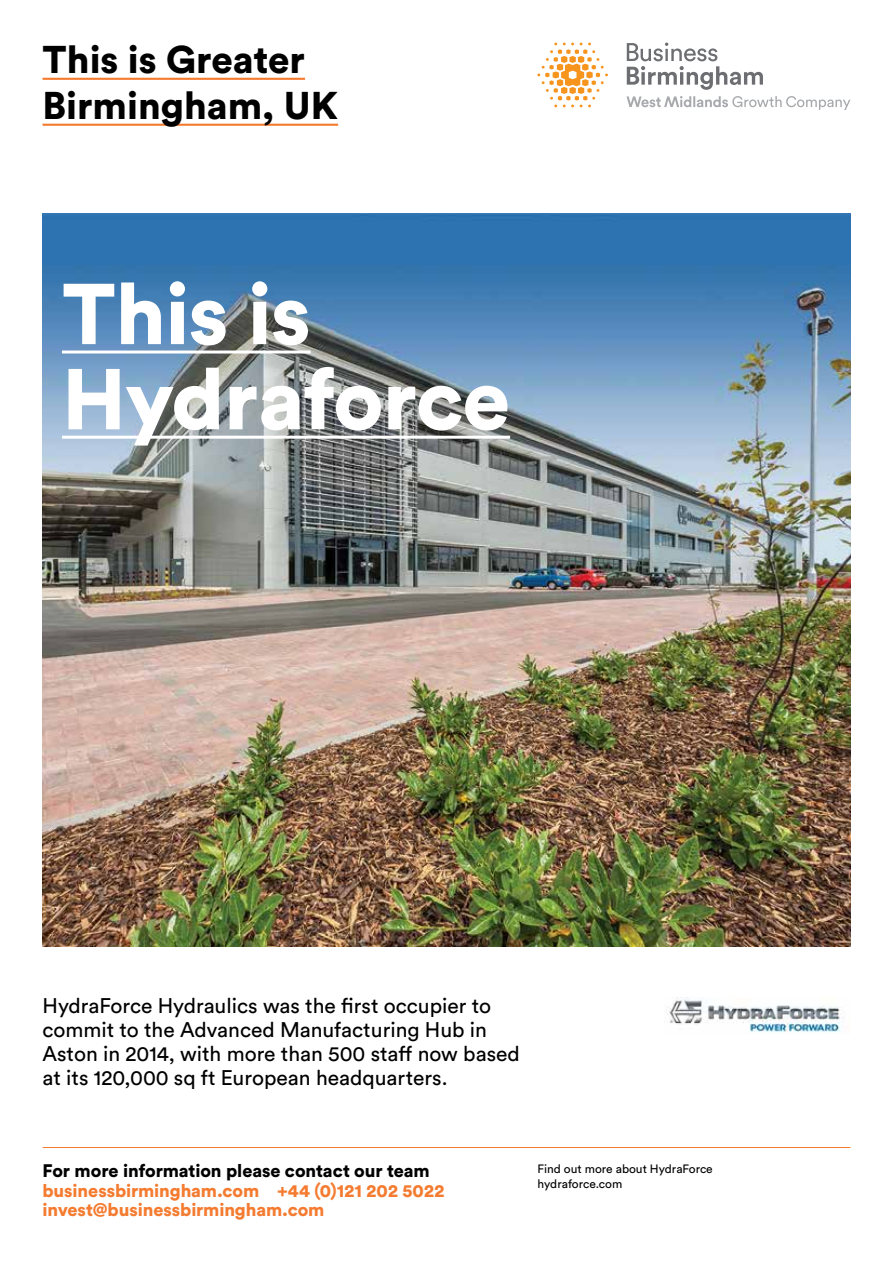
<style>
.page{position:relative;width:893px;height:1263px;background:#fff}
.page>*{position:absolute;margin:0;border:0;box-sizing:border-box;transform-origin:0 0}
.t1{font:900 85.2px/85.2px "Circular Std";letter-spacing:-.01em;color:#fff}
.t2{font:900 38.25px/45.9px "Circular Std";color:#000}
.t3{font:21px/24px "Circular Std";color:#000}
.t4{font:900 18px/19.5px "Circular Std";letter-spacing:-.005em;color:#f47b30}
.t5{font:900 18px "Circular Std";letter-spacing:-.005em;color:#000}
.t6{font:12px/15px "Circular Std";color:#000}
</style>
<div class="page">
<img style="left:43px;top:213px;width:807px;height:733px">
<hr style="left:43px;top:78px;width:262px;height:2px;background:#f47b30">
<hr style="left:43px;top:124px;width:295px;height:2px;background:#f47b30">
<hr style="left:62px;top:350px;width:249px;height:3px;background:#fff">
<hr style="left:62px;top:436px;width:448px;height:3px;background:#fff">
<img style="left:665px;top:997px;width:179px;height:35px">
<hr style="left:43px;top:1147px;width:807px;height:1px;background:#f47b30">
<svg style="left:537px;top:43px;width:71px;height:64px"></svg>
<svg style="left:627px;top:96px;width:223px;height:14px"></svg>
<svg style="left:627px;top:43px;width:136px;height:47px"></svg>
<h2 class="t2" style="left:43px;top:36px;width:297px">This is Greater<br>Birmingham, UK</h2>
<h1 class="t1" style="left:62px;top:270px;width:450px">This is<br>Hydraforce</h1>
<p class="t3" style="left:43px;top:994px;width:479px">HydraForce Hydraulics was the first occupier to commit to the Advanced Manufacturing Hub in Aston in 2014, with more than 500 staff now based at its 120,000 sq ft European headquarters.</p>
<p class="t5" style="left:43px;top:1159px;width:389px">For more information please contact our team</p>
<p class="t4" style="left:43px;top:1180px;width:403px">businessbirmingham.com +44 (0)121 202 5022 invest@businessbirmingham.com</p>
<p class="t6" style="left:537px;top:1161px;width:177px">Find out more about HydraForce hydraforce.com</p>
</div>
